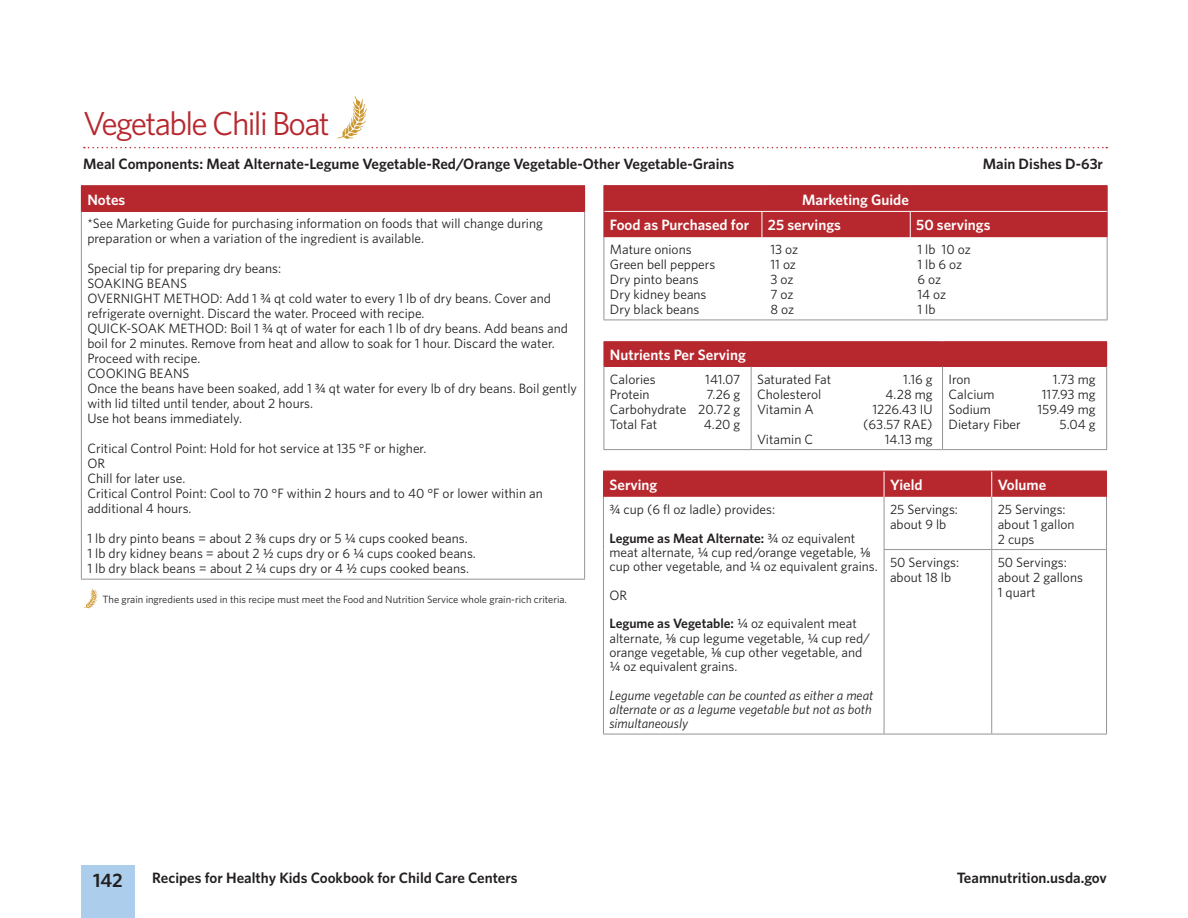
<style>
.page{position:relative;width:1188px;height:918px;background:#fff}
.page>*{position:absolute;margin:0;border:0;box-sizing:border-box;transform-origin:0 0}
.t1{font:33.3px "Whitney HTF";letter-spacing:-.05em;color:#b7282e}
.t2{font:600 19.5px "Whitney HTF";color:#231f20}
.Ingredients{font:600 15px "Whitney HTF";color:#231f20}
.t3{font:600 15px "Whitney HTF";color:#fff}
.t4{font:13.5px/15px "Whitney HTF";color:#231f20}
.t5{font:italic 13.5px/14.2px "Whitney HTF";color:#231f20}
.t6{font:10.5px "Whitney HTF";color:#231f20}
.s1{font-family:"Whitney Numeric"}
.s2{font-weight:600}
</style>
<div class="page">
<div style="left:81px;top:865px;width:54px;height:53px;background:#accdeb"></div>
<div style="left:81px;top:186px;width:504px;height:25px;background:#b7282e"></div>
<hr style="left:81px;top:211px;width:1px;height:368px;background:#939598">
<hr style="left:584px;top:211px;width:1px;height:368px;background:#939598">
<hr style="left:81px;top:579px;width:504px;height:1px;background:#939598">
<hr style="left:81px;top:185px;width:504px;height:1px;background:#b7282e">
<hr style="left:603px;top:497px;width:1px;height:53px;background:#939598">
<hr style="left:884px;top:497px;width:1px;height:52px;background:#939598">
<hr style="left:991px;top:497px;width:1px;height:52px;background:#939598">
<hr style="left:1106px;top:497px;width:1px;height:52px;background:#939598">
<hr style="left:603px;top:550px;width:1px;height:184px;background:#939598">
<hr style="left:884px;top:549px;width:108px;height:1px;background:#939598">
<hr style="left:884px;top:550px;width:1px;height:184px;background:#939598">
<hr style="left:992px;top:549px;width:115px;height:1px;background:#939598">
<hr style="left:991px;top:550px;width:1px;height:184px;background:#939598">
<hr style="left:1106px;top:550px;width:1px;height:184px;background:#939598">
<hr style="left:603px;top:734px;width:281px;height:1px;background:#939598">
<hr style="left:884px;top:734px;width:108px;height:1px;background:#939598">
<hr style="left:992px;top:734px;width:115px;height:1px;background:#939598">
<div style="left:603px;top:471px;width:504px;height:26px;background:#b7282e"></div>
<div style="left:604px;top:342px;width:503px;height:24px;background:#b7282e"></div>
<hr style="left:751px;top:366px;width:1px;height:83px;background:#939598">
<hr style="left:604px;top:341px;width:147px;height:1px;background:#b7282e">
<hr style="left:751px;top:341px;width:192px;height:1px;background:#b7282e">
<hr style="left:943px;top:341px;width:164px;height:1px;background:#b7282e">
<hr style="left:604px;top:366px;width:1px;height:83px;background:#939598">
<hr style="left:604px;top:449px;width:147px;height:1px;background:#939598">
<hr style="left:751px;top:449px;width:192px;height:1px;background:#939598">
<hr style="left:942px;top:366px;width:1px;height:83px;background:#939598">
<hr style="left:1106px;top:366px;width:1px;height:83px;background:#939598">
<hr style="left:943px;top:449px;width:164px;height:1px;background:#939598">
<hr style="left:604px;top:185px;width:158px;height:1px;background:#b7282e">
<hr style="left:762px;top:185px;width:148px;height:1px;background:#b7282e">
<hr style="left:910px;top:185px;width:198px;height:1px;background:#b7282e">
<hr style="left:604px;top:237px;width:1px;height:83px;background:#939598">
<hr style="left:1107px;top:237px;width:1px;height:83px;background:#939598">
<hr style="left:604px;top:320px;width:158px;height:1px;background:#939598">
<hr style="left:762px;top:320px;width:148px;height:1px;background:#939598">
<hr style="left:910px;top:320px;width:198px;height:1px;background:#939598">
<div style="left:604px;top:186px;width:504px;height:51px;background:#b7282e"></div>
<svg style="left:84px;top:147px;width:1023px;height:1px"></svg>
<svg style="left:337px;top:96px;width:30px;height:43px"></svg>
<svg style="left:84px;top:588px;width:13px;height:20px"></svg>
<p class="t1" style="left:83px;top:104px;width:248px">Vegetable Chili Boat</p>
<p class="Ingredients" style="left:83px;top:154px;width:653px">Meal Components: Meat Alternate-Legume Vegetable-Red/Orange Vegetable-Other Vegetable-Grains</p>
<p class="Ingredients" style="left:983px;top:154px;width:122px">Main Dishes D-63r</p>
<p class="t3" style="left:87px;top:190px;width:39px">Notes</p>
<p class="t4" style="left:87px;top:216px;width:457px">*See Marketing Guide for purchasing information on foods that will change during preparation or when a variation of the ingredient is available.</p>
<p class="t4" style="left:87px;top:261px;width:195px">Special tip for preparing dry beans:</p>
<p class="t4" style="left:87px;top:276px;width:101px">SOAKING BEANS</p>
<p class="t4" style="left:87px;top:291px;width:465px">OVERNIGHT METHOD: Add 1 <span class="s1">¾</span> qt cold water to every 1 lb of dry beans. Cover and refrigerate overnight. Discard the water. Proceed with recipe.</p>
<p class="t4" style="left:87px;top:321px;width:482px">QUICK-SOAK METHOD: Boil 1 <span class="s1">¾</span> qt of water for each 1 lb of dry beans. Add beans and boil for 2 minutes. Remove from heat and allow to soak for 1 hour. Discard the water.<br>Proceed with recipe.</p>
<p class="t4" style="left:87px;top:366px;width:104px">COOKING BEANS</p>
<p class="t4" style="left:87px;top:381px;width:491px">Once the beans have been soaked, add 1 <span class="s1">¾</span> qt water for every lb of dry beans. Boil gently with lid tilted until tender, about 2 hours.</p>
<p class="t4" style="left:87px;top:411px;width:156px">Use hot beans immediately.</p>
<p class="t4" style="left:87px;top:441px;width:340px">Critical Control Point: Hold for hot service at 135 °F or higher.</p>
<p class="t4" style="left:87px;top:456px;width:19px">OR</p>
<p class="t4" style="left:87px;top:471px;width:100px">Chill for later use.</p>
<p class="t4" style="left:87px;top:486px;width:457px">Critical Control Point: Cool to 70 °F within 2 hours and to 40 °F or lower within an additional 4 hours.</p>
<p class="t4" style="left:87px;top:531px;width:382px">1 lb dry pinto beans = about 2 <span class="s1">W</span> cups dry or 5 <span class="s1">¼</span> cups cooked beans.</p>
<p class="t4" style="left:87px;top:546px;width:390px">1 lb dry kidney beans = about 2 <span class="s1">½</span> cups dry or 6 <span class="s1">¼</span> cups cooked beans.</p>
<p class="t4" style="left:87px;top:561px;width:383px">1 lb dry black beans = about 2 <span class="s1">¼</span> cups dry or 4 <span class="s1">½</span> cups cooked beans.</p>
<p class="t6" style="left:103px;top:593px;width:466px">The grain ingredients used in this recipe must meet the Food and Nutrition Service whole grain-rich criteria.</p>
<p class="t3" style="left:802px;top:190px;width:108px">Marketing Guide</p>
<p class="t3" style="left:610px;top:216px;width:141px">Food as Purchased for</p>
<p class="t3" style="left:768px;top:216px;width:74px">25 servings</p>
<p class="t3" style="left:916px;top:216px;width:76px">50 servings</p>
<p class="t4" style="left:610px;top:241px;width:83px">Mature onions</p>
<p class="t4" style="left:770px;top:241px;width:29px">13 oz</p>
<p class="t4" style="left:917px;top:241px;width:55px">1 lb 10 oz</p>
<p class="t4" style="left:610px;top:256px;width:107px">Green bell peppers</p>
<p class="t4" style="left:770px;top:256px;width:27px">11 oz</p>
<p class="t4" style="left:917px;top:256px;width:46px">1 lb 6 oz</p>
<p class="t4" style="left:610px;top:271px;width:90px">Dry pinto beans</p>
<p class="t4" style="left:770px;top:271px;width:25px">3 oz</p>
<p class="t4" style="left:917px;top:271px;width:25px">6 oz</p>
<p class="t4" style="left:610px;top:286px;width:98px">Dry kidney beans</p>
<p class="t4" style="left:770px;top:286px;width:25px">7 oz</p>
<p class="t4" style="left:917px;top:286px;width:30px">14 oz</p>
<p class="t4" style="left:610px;top:301px;width:91px">Dry black beans</p>
<p class="t4" style="left:770px;top:301px;width:25px">8 oz</p>
<p class="t4" style="left:917px;top:301px;width:20px">1 lb</p>
<p class="t3" style="left:610px;top:346px;width:137px">Nutrients Per Serving</p>
<p class="t4" style="left:610px;top:371px;width:47px">Calories</p>
<p class="t4" style="left:705px;top:371px;width:37px">141.07</p>
<p class="t4" style="left:610px;top:386px;width:41px">Protein</p>
<p class="t4" style="left:707px;top:386px;width:35px">7.26 g</p>
<p class="t4" style="left:610px;top:401px;width:132px">Carbohydrate 20.72 g</p>
<p class="t4" style="left:610px;top:416px;width:49px">Total Fat</p>
<p class="t4" style="left:704px;top:416px;width:38px">4.20 g</p>
<p class="t4" style="left:757px;top:371px;width:76px">Saturated Fat</p>
<p class="t4" style="left:903px;top:371px;width:31px">1.16 g</p>
<p class="t4" style="left:757px;top:386px;width:66px">Cholesterol</p>
<p class="t4" style="left:886px;top:386px;width:49px">4.28 mg</p>
<p class="t4" style="left:757px;top:401px;width:58px">Vitamin A</p>
<p class="t4" style="left:863px;top:401px;width:71px;text-align:right">1226.43 IU (63.57 RAE)</p>
<p class="t4" style="left:757px;top:431px;width:58px">Vitamin C</p>
<p class="t4" style="left:885px;top:431px;width:49px">14.13 mg</p>
<p class="t4" style="left:949px;top:371px;width:24px">Iron</p>
<p class="t4" style="left:1053px;top:371px;width:44px">1.73 mg</p>
<p class="t4" style="left:949px;top:386px;width:48px">Calcium</p>
<p class="t4" style="left:1042px;top:386px;width:55px">117.93 mg</p>
<p class="t4" style="left:949px;top:401px;width:44px">Sodium</p>
<p class="t4" style="left:1038px;top:401px;width:60px">159.49 mg</p>
<p class="t4" style="left:949px;top:416px;width:74px">Dietary Fiber</p>
<p class="t4" style="left:1059px;top:416px;width:38px">5.04 g</p>
<p class="t3" style="left:609px;top:476px;width:49px">Serving</p>
<p class="t3" style="left:890px;top:476px;width:34px">Yield</p>
<p class="t3" style="left:998px;top:476px;width:50px">Volume</p>
<p class="t4" style="left:609px;top:501px;width:167px"><span class="s1">¾</span> cup (6 fl oz ladle) provides:</p>
<p class="t4" style="left:609px;top:531px;width:270px;line-height:14.2px"><span class="s2">Legume as Meat Alternate:</span> <span class="s1">¾</span> oz equivalent meat alternate, <span class="s1">¼</span> cup red/orange vegetable, <span class="s1">V </span>cup other vegetable, and <span class="s1">¼</span> oz equivalent grains.</p>
<p class="t4" style="left:609px;top:587px;width:19px">OR</p>
<p class="t4" style="left:609px;top:616px;width:262px;line-height:14.2px"><span class="s2">Legume as Vegetable:</span> <span class="s1">¼</span> oz equivalent meat alternate, <span class="s1">V</span> cup legume vegetable, <span class="s1">¼</span> cup red/ orange vegetable, <span class="s1">V</span> cup other vegetable, and <span class="s1">¼</span> oz equivalent grains.</p>
<p class="t5" style="left:609px;top:688px;width:265px">Legume vegetable can be counted as either a meat alternate or as a legume vegetable but not as both simultaneously</p>
<p class="t4" style="left:890px;top:501px;width:69px">25 Servings: about 9 lb</p>
<p class="t4" style="left:998px;top:501px;width:78px">25 Servings: about 1 gallon<br>2 cups</p>
<p class="t4" style="left:890px;top:554px;width:71px">50 Servings: about 18 lb</p>
<p class="t4" style="left:998px;top:554px;width:87px">50 Servings: about 2 gallons<br>1 quart</p>
<h2 class="t2" style="left:93px;top:869px;width:31px">142</h2>
<p class="Ingredients" style="left:152px;top:869px;width:367px">Recipes for Healthy Kids Cookbook for Child Care Centers</p>
<p class="Ingredients" style="left:957px;top:869px;width:152px">Teamnutrition.usda.gov</p>
</div>
